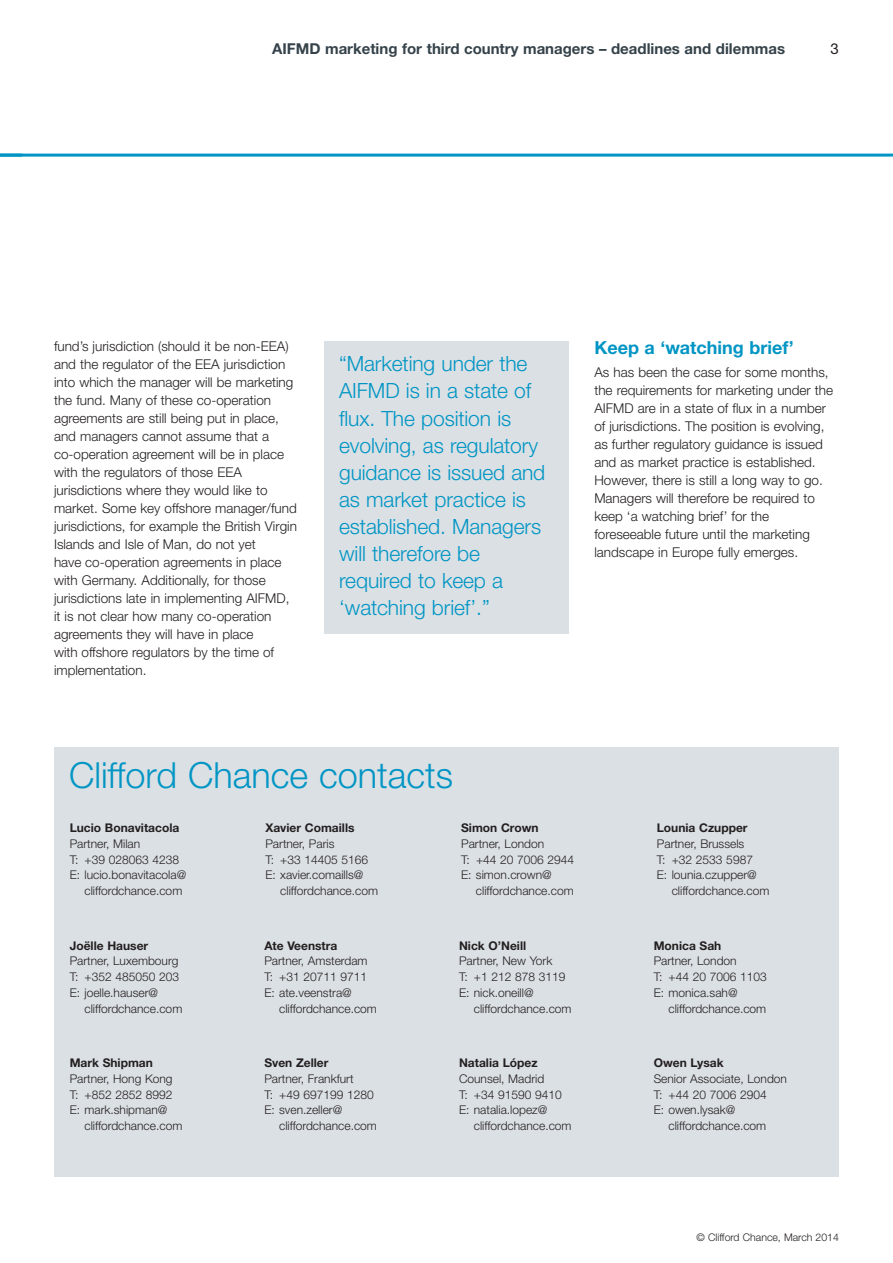
<style>
.page{position:relative;width:893px;height:1263px;background:#fff}
.page>*{position:absolute;margin:0;border:0;box-sizing:border-box;transform-origin:0 0}
.t1{font:300 36px "Helvetica Neue LT";color:#0095c4}
.t2{font:300 21px/27px "Helvetica Neue LT";letter-spacing:-.005em;color:#0095c4}
.t3{font:700 18px "Helvetica Neue LT";color:#0095c4}
.t4{font:700 15px "Helvetica Neue LT";color:#35424a}
.t5{font:15px "Helvetica Neue LT";color:#231f20}
.t6{font:300 13.5px/18px "Helvetica Neue LT";color:#231f20}
.t7{font:300 12px/15.8px "Helvetica Neue LT";color:#231f20}
.t8{font:700 12px "Helvetica Neue LT";color:#231f20}
.t9{font:300 10.5px "Helvetica Neue LT";color:#231f20}
</style>
<div class="page">
<hr style="left:0;top:154px;width:893px;height:3px;background:#0095c4">
<div style="left:324px;top:341px;width:245px;height:293px;background:#dbe0e4"></div>
<div style="left:54px;top:747px;width:785px;height:430px;background:#dbe0e4"></div>
<p class="t4" style="left:272px;top:43px;width:514px">AIFMD marketing for third country managers – deadlines and dilemmas</p>
<p class="t5" style="left:831px;top:43px;width:10px">3</p>
<p class="t6" style="left:54px;top:339px;width:244px">fund’s jurisdiction (should it be non-EEA) and the regulator of the EEA jurisdiction into which the manager will be marketing the fund. Many of these co-operation agreements are still being put in place, and managers cannot assume that a co-operation agreement will be in place with the regulators of those EEA jurisdictions where they would like to market. Some key offshore manager/fund jurisdictions, for example the British Virgin Islands and Isle of Man, do not yet<br>have co-operation agreements in place with Germany. Additionally, for those jurisdictions late in implementing AIFMD, it is not clear how many co-operation agreements they will have in place<br>with offshore regulators by the time of implementation.</p>
<h3 class="t3" style="left:594px;top:341px;width:201px">Keep a ‘watching brief’</h3>
<h2 class="t2" style="left:339px;top:352px;width:208px">“Marketing under the<br>AIFMD is in a state of flux. The position is evolving, as regulatory guidance is issued and as market practice is established. Managers will therefore be required to keep a ‘watching brief’.”</h2>
<p class="t6" style="left:594px;top:364px;width:240px">As has been the case for some months, the requirements for marketing under the AIFMD are in a state of flux in a number of jurisdictions. The position is evolving, as further regulatory guidance is issued and as market practice is established.<br>However, there is still a long way to go.<br>Managers will therefore be required to keep ‘a watching brief’ for the foreseeable future until the marketing landscape in Europe fully emerges.</p>
<h1 class="t1" style="left:69px;top:762px;width:386px">Clifford Chance contacts</h1>
<p class="t8" style="left:70px;top:823px;width:111px">Lucio Bonavitacola</p>
<p class="t7" style="left:70px;top:837px;width:72px">Partner, Milan</p>
<p class="t7" style="left:70px;top:852px;width:111px">T: +39 028063 4238</p>
<p class="t7" style="left:70px;top:868px;width:118px">E: lucio.bonavitacola@</p>
<p class="t7" style="left:85px;top:884px;width:99px">cliffordchance.com</p>
<p class="t8" style="left:265px;top:823px;width:91px">Xavier Comaills</p>
<p class="t7" style="left:265px;top:837px;width:71px">Partner, Paris</p>
<p class="t7" style="left:265px;top:852px;width:104px">T: +33 14405 5166</p>
<p class="t7" style="left:265px;top:868px;width:99px">E: xavier.comaills@</p>
<p class="t7" style="left:280px;top:884px;width:99px">cliffordchance.com</p>
<p class="t8" style="left:461px;top:823px;width:79px">Simon Crown</p>
<p class="t7" style="left:461px;top:837px;width:115px">Partner, London<br>T: +44 20 7006 2944<br>E: simon.crown@</p>
<p class="t7" style="left:476px;top:884px;width:99px">cliffordchance.com</p>
<p class="t8" style="left:70px;top:941px;width:80px">Joëlle Hauser</p>
<p class="t7" style="left:70px;top:954px;width:111px;text-align:justify">Partner, Luxembourg T: +352 485050 203<br>E: joelle.hauser@</p>
<p class="t7" style="left:85px;top:1001px;width:99px">cliffordchance.com</p>
<p class="t8" style="left:70px;top:1058px;width:85px">Mark Shipman</p>
<p class="t7" style="left:70px;top:1072px;width:104px">Partner, Hong Kong</p>
<p class="t7" style="left:70px;top:1087px;width:104px">T: +852 2852 8992</p>
<p class="t7" style="left:70px;top:1103px;width:99px">E: mark.shipman@</p>
<p class="t7" style="left:85px;top:1119px;width:99px">cliffordchance.com</p>
<p class="t8" style="left:264px;top:941px;width:74px">Ate Veenstra</p>
<p class="t7" style="left:264px;top:954px;width:105px;text-align:justify">Partner, Amsterdam T: +31 20711 9711<br>E: ate.veenstra@</p>
<p class="t7" style="left:279px;top:1001px;width:99px">cliffordchance.com</p>
<p class="t8" style="left:264px;top:1058px;width:66px">Sven Zeller</p>
<p class="t7" style="left:264px;top:1072px;width:111px">Partner, Frankfurt<br>T: +49 697199 1280<br>E: sven.zeller@</p>
<p class="t7" style="left:279px;top:1119px;width:99px">cliffordchance.com</p>
<p class="t8" style="left:459px;top:941px;width:69px">Nick O’Neill</p>
<p class="t7" style="left:459px;top:954px;width:108px">Partner, New York<br>T: +1 212 878 3119<br>E: nick.oneill@</p>
<p class="t7" style="left:474px;top:1001px;width:99px">cliffordchance.com</p>
<p class="t8" style="left:459px;top:1058px;width:80px">Natalia López</p>
<p class="t7" style="left:459px;top:1072px;width:104px">Counsel, Madrid<br>T: +34 91590 9410<br>E: natalia.lopez@</p>
<p class="t7" style="left:474px;top:1119px;width:99px">cliffordchance.com</p>
<p class="t8" style="left:657px;top:823px;width:92px">Lounia Czupper</p>
<p class="t7" style="left:657px;top:837px;width:89px">Partner, Brussels</p>
<p class="t7" style="left:657px;top:852px;width:98px">T: +32 2533 5987</p>
<p class="t7" style="left:657px;top:868px;width:101px">E: lounia.czupper@</p>
<p class="t7" style="left:672px;top:884px;width:99px">cliffordchance.com</p>
<p class="t8" style="left:654px;top:941px;width:69px">Monica Sah</p>
<p class="t7" style="left:654px;top:954px;width:115px">Partner, London<br>T: +44 20 7006 1103<br>E: monica.sah@</p>
<p class="t7" style="left:668px;top:1001px;width:99px">cliffordchance.com</p>
<p class="t8" style="left:654px;top:1058px;width:71px">Owen Lysak</p>
<p class="t7" style="left:654px;top:1072px;width:135px">Senior Associate, London</p>
<p class="t7" style="left:654px;top:1087px;width:115px">T: +44 20 7006 2904</p>
<p class="t7" style="left:654px;top:1103px;width:83px">E: owen.lysak@</p>
<p class="t7" style="left:668px;top:1119px;width:99px">cliffordchance.com</p>
<p class="t9" style="left:697px;top:1233px;width:144px">© Clifford Chance, March 2014</p>
</div>
